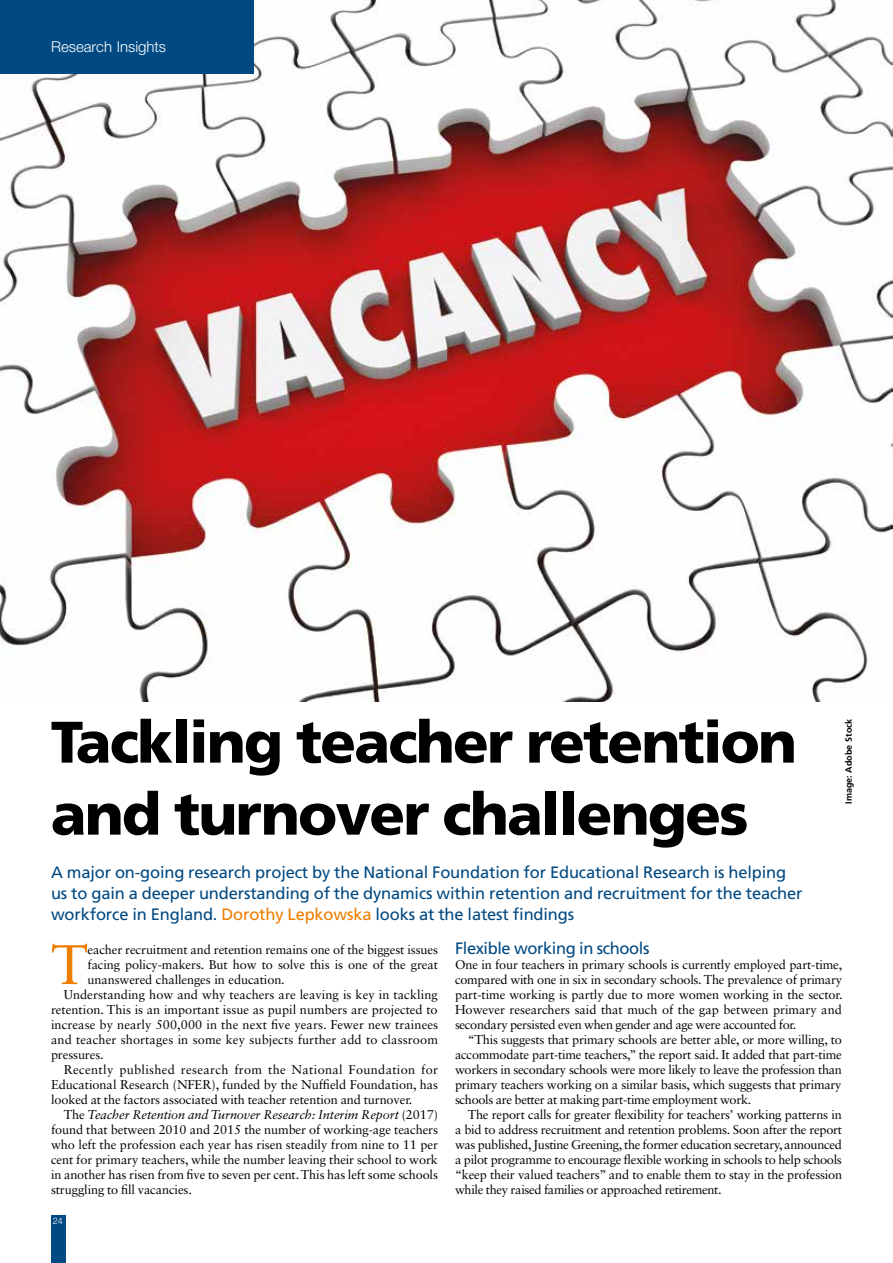
<style>
.page{position:relative;width:893px;height:1263px;background:#fff}
.page>*{position:absolute;margin:0;border:0;box-sizing:border-box;transform-origin:0 0}
.t1{font:900 58.5px/72px "Frutiger LT Std";letter-spacing:-.03em;color:#000}
.t2{font:55.8px "Sabon LT Std";color:#ef7d00}
.t3{font:16.5px/21px "Frutiger LT Std";letter-spacing:-.01em;color:#004982}
.t4{font:300 15px "Helvetica Neue LT Std";color:#fff}
.t5{font:12.75px/15px "Sabon LT Std";letter-spacing:-.01em;color:#000;text-align:justify}
.t6{font:italic 12.75px "Sabon LT Std";letter-spacing:-.01em;color:#000}
.t7{font:12.75px "Sabon LT Std";letter-spacing:.01em;color:#000}
.t8{font:12.75px "Sabon LT Std";letter-spacing:.025em;color:#000}
.t9{font:700 9px "Frutiger LT Std";color:#000}
.t10{font:300 9px "Helvetica Neue LT Std";color:#fff}
.s1{color:#ef7d00}
.s2{font-style:normal}
</style>
<div class="page">
<img style="left:0;top:0;width:893px;height:701px">
<div style="left:51px;top:1215px;width:15px;height:48px;background:#004982"></div>
<div style="left:0;top:0;width:253px;height:73px;background:#004982"></div>
<p class="t4" style="left:51px;top:37px;width:70px">Adv rtorial</p>
<p class="t4" style="left:51px;top:37px;width:117px">Research Insights</p>
<h1 class="t1" style="left:51px;top:706px;width:748px">Tackling teacher retention and turnover challenges</h1>
<p class="t3" style="left:51px;top:862px;width:753px">A major on-going research project by the National Foundation for Educational Research is helping us to gain a deeper understanding of the dynamics within retention and recruitment for the teacher workforce in England. <span class="s1">Dorothy Lepkowska</span> looks at the latest findings</p>
<p class="t9" style="left:843px;top:804px;width:87px;rotate:-90deg">Image: Adobe Stock</p>
<h2 class="t2" style="left:51px;top:931px;width:39px">T</h2>
<p class="t5" style="left:88px;top:942px;width:352px">eacher recruitment and retention remains one of the biggest issues</p>
<p class="t5" style="left:88px;top:957px;width:352px">facing policy-makers. But how to solve this is one of the great</p>
<p class="t5" style="left:88px;top:972px;width:199px">unanswered challenges in education.</p>
<p class="t5" style="left:64px;top:987px;width:376px">Understanding how and why teachers are leaving is key in tackling</p>
<p class="t5" style="left:51px;top:1002px;width:388px">retention. This is an important issue as pupil numbers are projected to</p>
<p class="t5" style="left:51px;top:1017px;width:389px">increase by nearly 500,000 in the next five years. Fewer new trainees</p>
<p class="t7" style="left:51px;top:1032px;width:388px">and teacher shortages in some key subjects further add to classroom</p>
<p class="t5" style="left:51px;top:1047px;width:54px">pressures.</p>
<p class="t8" style="left:64px;top:1062px;width:376px">Recently published research from the National Foundation for</p>
<p class="t5" style="left:51px;top:1077px;width:388px">Educational Research (NFER), funded by the Nuffield Foundation, has</p>
<p class="t5" style="left:51px;top:1092px;width:363px">looked at the factors associated with teacher retention and turnover.</p>
<p class="t6" style="left:64px;top:1107px;width:376px"><span class="s2">The</span> Teacher Retention and Turnover Research: Interim Report <span class="s2">(2017)</span></p>
<p class="t5" style="left:51px;top:1122px;width:388px">found that between 2010 and 2015 the number of working-age teachers</p>
<p class="t5" style="left:51px;top:1137px;width:388px">who left the profession each year has risen steadily from nine to 11 per</p>
<p class="t5" style="left:51px;top:1152px;width:388px">cent for primary teachers, while the number leaving their school to work</p>
<p class="t5" style="left:51px;top:1167px;width:388px">in another has risen from five to seven per cent. This has left some schools</p>
<p class="t5" style="left:51px;top:1182px;width:142px">struggling to fill vacancies.</p>
<p class="t10" style="left:53px;top:1216px;width:12px">24</p>
<p class="t3" style="left:455px;top:938px;width:196px">Flexible working in schools</p>
<p class="t5" style="left:455px;top:957px;width:389px">One in four teachers in primary schools is currently employed part-time, compared with one in six in secondary schools. The prevalence of primary part-time working is partly due to more women working in the sector.<br>However researchers said that much of the gap between primary and secondary persisted even when gender and age were accounted for.</p>
<p class="t5" style="left:455px;top:1032px;width:388px;text-indent:13px">“This suggests that primary schools are better able, or more willing, to accommodate part-time teachers,” the report said. It added that part-time workers in secondary schools were more likely to leave the profession than primary teachers working on a similar basis, which suggests that primary schools are better at making part-time employment work.</p>
<p class="t5" style="left:455px;top:1107px;width:389px;text-indent:13px">The report calls for greater flexibility for teachers’ working patterns in a bid to address recruitment and retention problems. Soon after the report was published, Justine Greening, the former education secretary, announced a pilot programme to encourage flexible working in schools to help schools “keep their valued teachers” and to enable them to stay in the profession while they raised families or approached retirement.</p>
</div>
